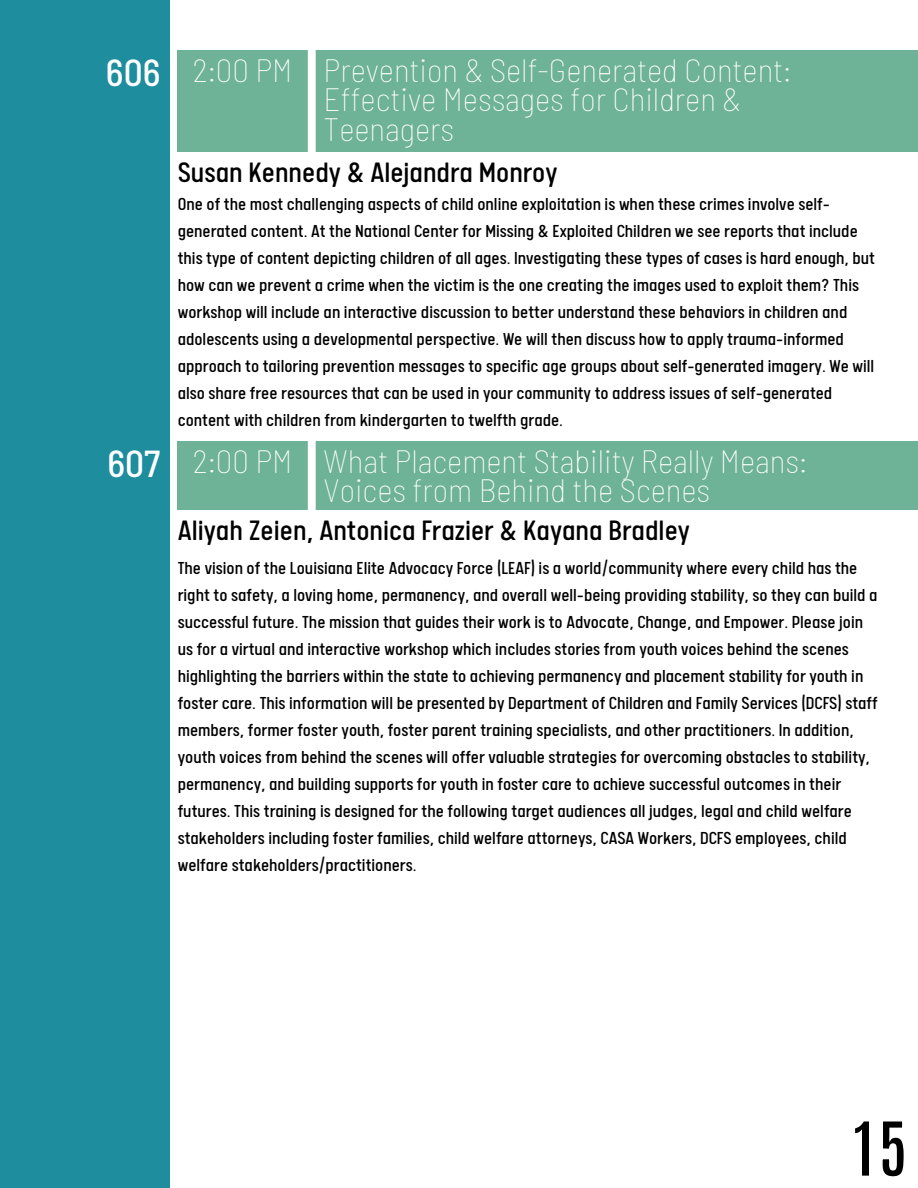
<style>
.page{position:relative;width:918px;height:1188px;background:#fff}
.page>*{position:absolute;margin:0;border:0;box-sizing:border-box;transform-origin:0 0}
.t1{font:700 64.65px "Antonio";color:#000}
.t2{font:100 semi-condensed 33px/29.2px "Barlow";color:#fff}
.t3{font:31.5px "Calps";color:#000}
.t4{font:19.5px/27px "Calps";color:#000}
.s1{font-weight:500;font-size:37.5px}
</style>
<div class="page">
<div style="left:0;top:50px;width:918px;height:101px;background:#6eb297"></div>
<div style="left:0;top:441px;width:918px;height:68px;background:#6eb297"></div>
<div style="left:1px;top:0;width:176px;height:1188px;background:#fff"></div>
<div style="left:0;top:0;width:170px;height:1188px;background:#1e8d9e"></div>
<div style="left:308px;top:0;width:8px;height:1188px;background:#fff"></div>
<h2 class="t2" style="left:324px;top:54px;width:469px;text-indent:-218px"><span class="s1">606</span> 2:00 PM Prevention &amp; Self-Generated Content:<br>Effective Messages for Children &amp;<br>Teenagers</h2>
<h3 class="t3" style="left:178px;top:159px;width:381px">Susan Kennedy &amp; Alejandra Monroy</h3>
<p class="t4" style="left:178px;top:193px;width:699px">One of the most challenging aspects of child online exploitation is when these crimes involve self&shy;generated content. At the National Center for Missing &amp; Exploited Children we see reports that include this type of content depicting children of all ages. Investigating these types of cases is hard enough, but how can we prevent a crime when the victim is the one creating the images used to exploit them? This workshop will include an interactive discussion to better understand these behaviors in children and adolescents using a developmental perspective. We will then discuss how to apply trauma-informed approach to tailoring prevention messages to specific age groups about self-generated imagery. We will also share free resources that can be used in your community to address issues of self-generated content with children from kindergarten to twelfth grade.</p>
<h2 class="t2" style="left:324px;top:445px;width:485px;text-indent:-216px"><span class="s1">607</span> 2:00 PM What Placement Stability Really Means:<br>Voices from Behind the Scenes</h2>
<h3 class="t3" style="left:178px;top:517px;width:514px">Aliyah Zeien, Antonica Frazier &amp; Kayana Bradley</h3>
<p class="t4" style="left:178px;top:557px;width:701px">The vision of the Louisiana Elite Advocacy Force (LEAF) is a world/community where every child has the right to safety, a loving home, permanency, and overall well-being providing stability, so they can build a successful future. The mission that guides their work is to Advocate, Change, and Empower. Please join us for a virtual and interactive workshop which includes stories from youth voices behind the scenes highlighting the barriers within the state to achieving permanency and placement stability for youth in foster care. This information will be presented by Department of Children and Family Services (DCFS) staff members, former foster youth, foster parent training specialists, and other practitioners. In addition, youth voices from behind the scenes will offer valuable strategies for overcoming obstacles to stability, permanency, and building supports for youth in foster care to achieve successful outcomes in their futures. This training is designed for the following target audiences all judges, legal and child welfare stakeholders including foster families, child welfare attorneys, CASA Workers, DCFS employees, child welfare stakeholders/practitioners.</p>
<h1 class="t1" style="left:853px;top:1102px;width:56px">15</h1>
</div>
